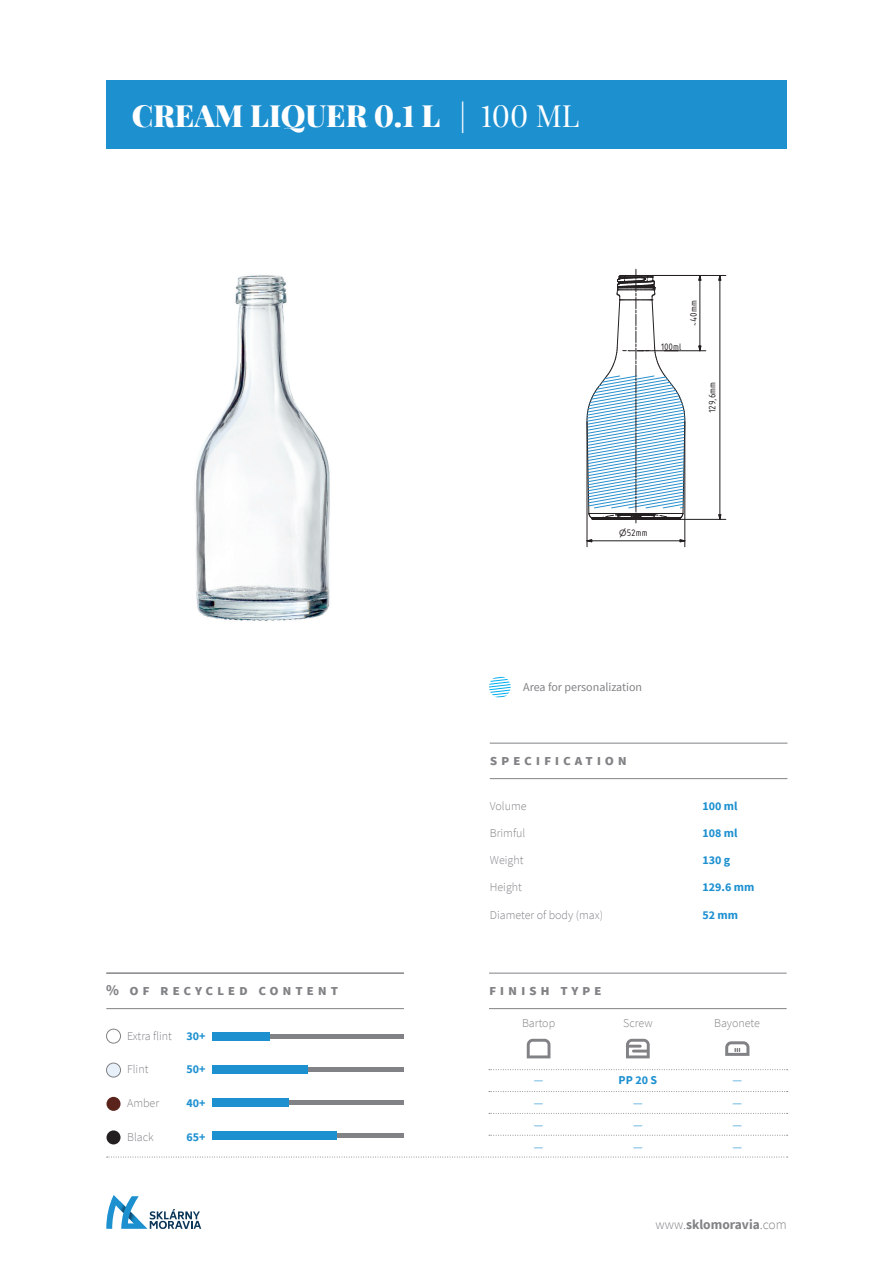
<style>
.page{position:relative;width:893px;height:1263px;background:#fff}
.page>*{position:absolute;margin:0;border:0;box-sizing:border-box;transform-origin:0 0}
.t1{font:900 30px "Playfair Display";color:#fff}
.t2{font:700 15px "Source Sans Pro";letter-spacing:.25em;color:#808285}
.t3{font:700 13.5px "Source Sans Pro";color:#808285}
.t4{font:300 12px "Source Sans Pro";color:#808285}
.t5{font:700 12px "Source Sans Pro";color:#1d90d0}
.t6{font:12px "Source Sans Pro";color:#808285}
.t7{font:300 12px/22px "Source Sans Pro";color:#1d90d0;text-align:justify}
.t8{font:10.2px "ISOCPEUR";color:#231f20}
.s1{font-weight:400}
.s2{font-size:8.55px}
.s3{font-family:"AIGDT";font-size:8.55px}
.s4{font-weight:300}
</style>
<div class="page">
<svg style="left:106px;top:1195px;width:95px;height:34px"></svg>
<svg style="left:107px;top:1157px;width:681px;height:1px"></svg>
<hr style="left:106px;top:1008px;width:298px;height:1px;background:#808285">
<hr style="left:213px;top:1034px;width:191px;height:4px;background:#808285">
<div style="left:213px;top:1032px;width:57px;height:8px;background:#1d90d0"></div>
<div style="left:213px;top:1100px;width:191px;height:5px;background:#808285"></div>
<div style="left:213px;top:1098px;width:76px;height:9px;background:#1d90d0"></div>
<hr style="left:213px;top:1134px;width:191px;height:4px;background:#808285">
<div style="left:213px;top:1132px;width:124px;height:8px;background:#1d90d0"></div>
<div style="left:106px;top:1029px;width:15px;height:14px;border:1px solid #808285;border-radius:50%"></div>
<div style="left:107px;top:1063px;width:14px;height:14px;background:#e8f0f9;border-radius:50%"></div>
<div style="left:106px;top:1063px;width:15px;height:14px;border:1px solid #808285;border-radius:50%"></div>
<div style="left:107px;top:1097px;width:14px;height:14px;background:#5a231c;border-radius:50%"></div>
<div style="left:107px;top:1130px;width:14px;height:14px;background:#231f20;border-radius:50%"></div>
<hr style="left:213px;top:1067px;width:191px;height:4px;background:#808285">
<div style="left:213px;top:1065px;width:95px;height:9px;background:#1d90d0"></div>
<svg style="left:489px;top:676px;width:22px;height:22px"></svg>
<img style="left:194px;top:275px;width:136px;height:346px">
<svg style="left:586px;top:539px;width:6px;height:3px"></svg>
<svg style="left:680px;top:539px;width:5px;height:3px"></svg>
<hr style="left:592px;top:540px;width:88px;height:1px;background:#231f20">
<hr style="left:587px;top:422px;width:1px;height:125px;background:#231f20">
<hr style="left:685px;top:422px;width:1px;height:125px;background:#231f20">
<svg style="left:698px;top:276px;width:3px;height:5px"></svg>
<svg style="left:698px;top:345px;width:3px;height:7px"></svg>
<hr style="left:700px;top:280px;width:1px;height:66px;background:#231f20">
<hr style="left:637px;top:350px;width:69px;height:1px;background:#231f20">
<svg style="left:718px;top:514px;width:3px;height:5px"></svg>
<svg style="left:718px;top:276px;width:3px;height:5px"></svg>
<hr style="left:720px;top:280px;width:1px;height:235px;background:#231f20">
<hr style="left:653px;top:275px;width:73px;height:1px;background:#231f20">
<svg style="left:586px;top:269px;width:100px;height:254px"></svg>
<hr style="left:636px;top:519px;width:90px;height:1px;background:#231f20">
<hr style="left:489px;top:1008px;width:298px;height:1px;background:#808285">
<hr style="left:489px;top:973px;width:298px;height:1px;background:#808285">
<svg style="left:489px;top:1135px;width:299px;height:1px"></svg>
<svg style="left:489px;top:1113px;width:299px;height:1px"></svg>
<svg style="left:489px;top:1091px;width:299px;height:1px"></svg>
<svg style="left:489px;top:1069px;width:299px;height:1px"></svg>
<svg style="left:527px;top:1039px;width:23px;height:19px"></svg>
<svg style="left:626px;top:1039px;width:24px;height:19px"></svg>
<hr style="left:490px;top:778px;width:297px;height:1px;background:#808285">
<hr style="left:490px;top:743px;width:297px;height:1px;background:#808285">
<hr style="left:106px;top:973px;width:298px;height:1px;background:#808285">
<svg style="left:725px;top:1041px;width:24px;height:15px"></svg>
<div style="left:106px;top:81px;width:681px;height:68px;background:#1d90d0"></div>
<h1 class="t1" style="left:132px;top:92px;width:449px">CREAM LIQUER 0.1 L <span class="s1">| 100 ML</span></h1>
<p class="t8" style="left:661px;top:340px;width:23px">100ml</p>
<p class="t8" style="left:687px;top:326px;width:27px;rotate:-90deg"><span class="s2">~</span> mm</p>
<p class="t8" style="left:687px;top:322px;width:11px;rotate:-90deg">40</p>
<p class="t8" style="left:706px;top:413px;width:33px;rotate:-90deg">129,6mm</p>
<p class="t8" style="left:619px;top:526px;width:30px"><span class="s3">n</span>52mm</p>
<p class="t6" style="left:523px;top:679px;width:120px">Area for personalization</p>
<p class="t2" style="left:490px;top:750px;width:139px">SPECIFICATION</p>
<p class="t4" style="left:490px;top:799px;width:38px">Volume</p>
<p class="t4" style="left:490px;top:826px;width:37px">Brimful</p>
<p class="t4" style="left:490px;top:853px;width:35px">Weight</p>
<p class="t4" style="left:490px;top:880px;width:34px">Height</p>
<p class="t4" style="left:490px;top:907px;width:115px">Diameter of body (max)</p>
<p class="t5" style="left:702px;top:798px;width:37px">100 ml</p>
<p class="t5" style="left:702px;top:825px;width:37px">108 ml</p>
<p class="t5" style="left:702px;top:852px;width:29px">130 g</p>
<p class="t5" style="left:702px;top:879px;width:53px">129.6 mm</p>
<p class="t5" style="left:702px;top:906px;width:37px">52 mm</p>
<p class="t2" style="left:106px;top:980px;width:233px">% OF RECYCLED CONTENT</p>
<p class="t4" style="left:127px;top:1028px;width:46px">Extra flint</p>
<p class="t4" style="left:127px;top:1062px;width:23px">Flint</p>
<p class="t4" style="left:127px;top:1096px;width:34px">Amber</p>
<p class="t4" style="left:127px;top:1129px;width:28px">Black</p>
<p class="t5" style="left:186px;top:1028px;width:21px">30+</p>
<p class="t5" style="left:186px;top:1061px;width:21px">50+</p>
<p class="t5" style="left:186px;top:1095px;width:21px">40+</p>
<p class="t5" style="left:186px;top:1128px;width:21px">65+</p>
<p class="t2" style="left:489px;top:980px;width:114px">FINISH TYPE</p>
<p class="t4" style="left:522px;top:1016px;width:35px">Bartop</p>
<p class="t4" style="left:623px;top:1016px;width:31px">Screw</p>
<p class="t4" style="left:714px;top:1016px;width:47px">Bayonete</p>
<p class="t5" style="left:619px;top:1072px;width:40px">PP 20 S</p>
<p class="t7" style="left:633px;top:1091px;width:11px">— — —</p>
<p class="t7" style="left:534px;top:1069px;width:11px">— — — —</p>
<p class="t7" style="left:732px;top:1069px;width:11px">— — — —</p>
<p class="t3" style="left:656px;top:1215px;width:133px"><span class="s4">www.</span>sklomoravia<span class="s4">.com</span></p>
</div>
